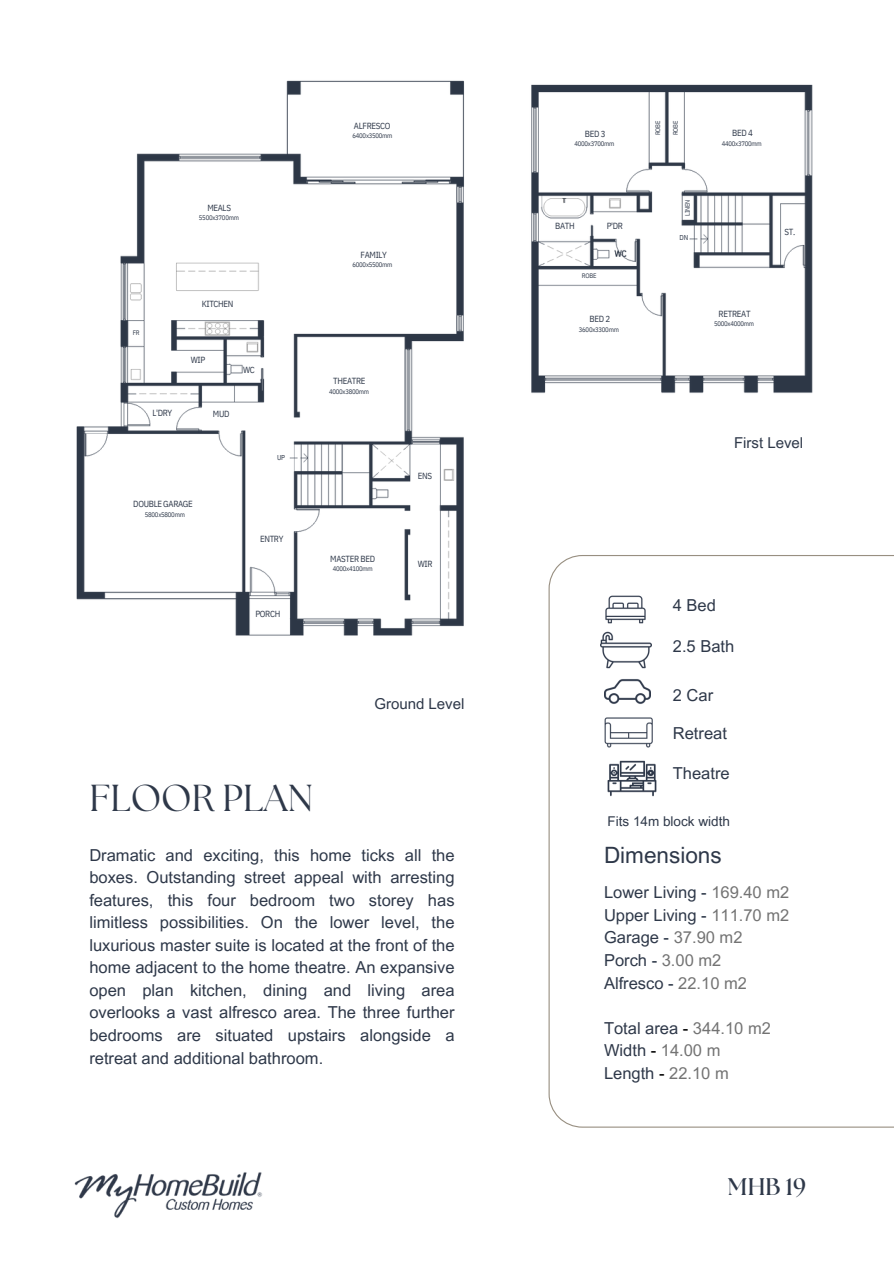
<style>
.page{position:relative;width:894px;height:1264px;background:#fff}
.page>*{position:absolute;margin:0;border:0;box-sizing:border-box;transform-origin:0 0}
.t1{font:37.5px "The Seasons";color:#2e3849}
.t2{font:700 24px "The Seasons";color:#2e3849}
.t3{font:22.5px "Arial MT Pro";color:#2e3849}
.t4{font:16.5px/22.5px "Arial MT Pro";color:#2e3849}
.t5{font:15px "Arial MT Pro";color:#2e3849}
.t6{font:13.5px "Arial MT Pro";color:#2e3849}
.t7{font:8.85px "IBM Plex Sans Cond";letter-spacing:-.035em;color:#2e3849}
.t8{font:7.05px "IBM Plex Sans Cond";color:#2e3849}
.t9{font:6.6px "IBM Plex Sans Cond";letter-spacing:-.035em;color:#2e3849}
.t10{font:6.45px "IBM Plex Sans Cond";letter-spacing:-.035em;color:#2e3849}
.s1{color:#737373}
.s2{color:#000}
</style>
<div class="page">
<svg style="left:548px;top:555px;width:345px;height:572px"></svg>
<img style="left:604px;top:708px;width:48px;height:48px">
<img style="left:600px;top:639px;width:51px;height:36px">
<img style="left:595px;top:579px;width:60px;height:60px">
<img style="left:604px;top:668px;width:46px;height:46px">
<img style="left:74px;top:1172px;width:189px;height:46px">
<img style="left:531px;top:84px;width:282px;height:309px">
<img style="left:76px;top:80px;width:388px;height:556px">
<img style="left:607px;top:754px;width:48px;height:48px">
<p class="t7" style="left:354px;top:119px;width:38px">ALFRESCO</p>
<p class="t7" style="left:207px;top:202px;width:25px">MEALS</p>
<h6 class="t9" style="left:199px;top:213px;width:42px">5500x3700mm</h6>
<p class="t10" style="left:133px;top:329px;width:8px">FR</p>
<h6 class="t7" style="left:202px;top:298px;width:33px">KITCHEN</h6>
<p class="t7" style="left:191px;top:353px;width:16px">WIP</p>
<h4 class="t7" style="left:243px;top:364px;width:13px">WC</h4>
<h4 class="t7" style="left:152px;top:407px;width:21px">L'DRY</h4>
<h6 class="t7" style="left:213px;top:408px;width:18px">MUD</h6>
<h6 class="t8" style="left:277px;top:452px;width:9px">UP</h6>
<h6 class="t7" style="left:133px;top:498px;width:61px">DOUBLE GARAGE</h6>
<p class="t9" style="left:145px;top:510px;width:42px">5800x5800mm</p>
<p class="t7" style="left:260px;top:533px;width:25px">ENTRY</p>
<p class="t7" style="left:255px;top:607px;width:26px">PORCH</p>
<p class="t9" style="left:352px;top:131px;width:42px">6400x3500mm</p>
<p class="t7" style="left:360px;top:248px;width:28px">FAMILY</p>
<h6 class="t9" style="left:352px;top:260px;width:42px">6000x5500mm</h6>
<h1 class="t7" style="left:333px;top:375px;width:34px">THEATRE</h1>
<p class="t9" style="left:329px;top:387px;width:42px">4000x3800mm</p>
<h6 class="t7" style="left:330px;top:553px;width:46px">MASTER BED</h6>
<h6 class="t9" style="left:333px;top:564px;width:42px">4000x4100mm</h6>
<h6 class="t7" style="left:417px;top:470px;width:16px">ENS</h6>
<h6 class="t7" style="left:417px;top:558px;width:16px">WIR</h6>
<p class="t1" style="left:89px;top:780px;width:225px">FLOOR PLAN</p>
<h6 class="t5" style="left:374px;top:698px;width:92px">Ground Level</h6>
<h4 class="t4" style="left:89px;top:846px;width:366px;text-align:justify">Dramatic and exciting, this home ticks all the boxes. Outstanding street appeal with arresting features, this four bedroom two storey has limitless possibilities. On the lower level, the luxurious master suite is located at the front of the home adjacent to the home theatre. An expansive open plan kitchen, dining and living area overlooks a vast alfresco area. The three further bedrooms are situated upstairs alongside a retreat and additional bathroom.</h4>
<p class="t10" style="left:653px;top:135px;width:16px;rotate:-90deg">ROBE</p>
<h6 class="t10" style="left:671px;top:135px;width:16px;rotate:-90deg">ROBE</h6>
<h6 class="t7" style="left:584px;top:128px;width:22px">BED 3</h6>
<p class="t7" style="left:732px;top:127px;width:22px">BED 4</p>
<h6 class="t9" style="left:574px;top:139px;width:42px">4000x3700mm</h6>
<h6 class="t9" style="left:721px;top:139px;width:42px">4400x3700mm</h6>
<p class="t10" style="left:563px;top:196px;width:5px">T</p>
<h6 class="t10" style="left:683px;top:215px;width:18px;rotate:-90deg">LINEN</h6>
<h6 class="t7" style="left:555px;top:219px;width:21px">BATH</h6>
<p class="t7" style="left:606px;top:219px;width:18px">P'DR</p>
<h6 class="t10" style="left:581px;top:271px;width:16px">ROBE</h6>
<p class="t7" style="left:589px;top:313px;width:22px">BED 2</p>
<h6 class="t9" style="left:578px;top:325px;width:42px">3600x3300mm</h6>
<h6 class="t8" style="left:679px;top:233px;width:10px">DN</h6>
<h6 class="t7" style="left:718px;top:308px;width:33px">RETREAT</h6>
<p class="t9" style="left:714px;top:319px;width:42px">5000x4000mm</p>
<p class="t7" style="left:784px;top:226px;width:12px">ST.</p>
<p class="t5" style="left:733px;top:437px;width:71px">First Level</p>
<h6 class="t4" style="left:672px;top:595px;width:45px">4 Bed</h6>
<p class="t4" style="left:672px;top:636px;width:63px">2.5 Bath</p>
<h4 class="t4" style="left:672px;top:685px;width:42px">2 Car</h4>
<p class="t4" style="left:672px;top:723px;width:56px">Retreat</p>
<h4 class="t4" style="left:672px;top:764px;width:58px">Theatre</h4>
<h4 class="t6" style="left:607px;top:816px;width:124px">Fits 14m block width</h4>
<p class="t3" style="left:604px;top:846px;width:119px">Dimensions</p>
<p class="t4" style="left:604px;top:883px;width:187px">Lower Living - <span class="s1">169.40 m2<br></span>Upper Living - <span class="s1">111.70 m2<br></span>Garage - <span class="s1">37.90 m2<br></span>Porch - <span class="s1">3.00 m2<br></span>Alfresco - <span class="s1">22.10 m2</span></p>
<p class="t4" style="left:604px;top:1018px;width:168px">Total area <span class="s2">-</span> <span class="s1">344.10 m2<br></span>Width <span class="s2">-</span> <span class="s1">14.00 m<br></span>Length <span class="s2">-</span> <span class="s1">22.10 m</span></p>
<p class="t2" style="left:727px;top:1176px;width:80px">MHB 19</p>
</div>
